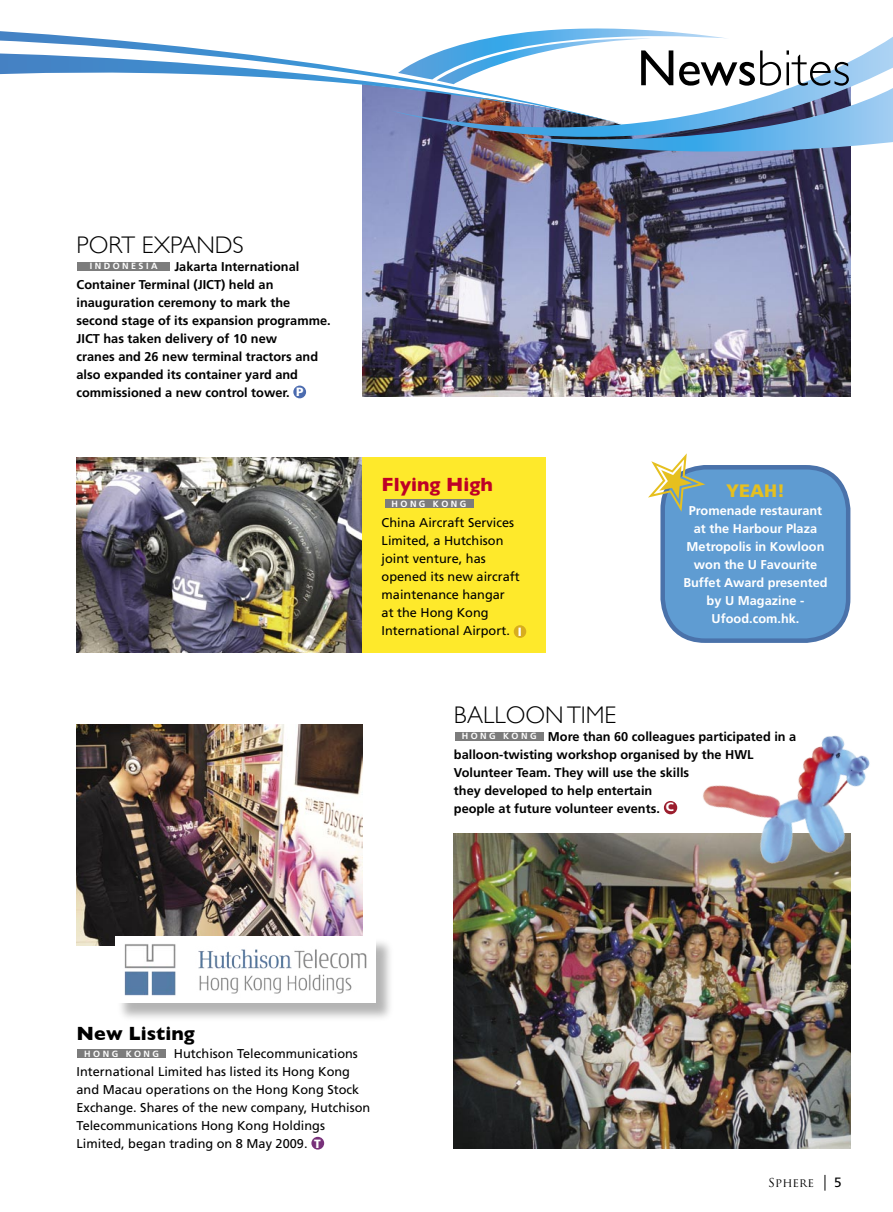
<style>
.page{position:relative;width:893px;height:1212px;background:#fff}
.page>*{position:absolute;margin:0;border:0;box-sizing:border-box;transform-origin:0 0}
.t1{font:300 51px "Gill Sans";color:#000}
.bodytext_2{font:300 24px "Gill Sans";color:#000}
.bodytext_2-2{font:700 19.5px "Gill Sans";color:#be0027}
.bodytext_2-3{font:700 19.5px "Gill Sans";color:#000}
.applause_head{font:900 18px "Frutiger LT Std";color:#e6c01f}
.bodytext_2-4{font:700 12.75px/18px "Frutiger LT Std";color:#000}
.bodytext_2-5{font:12.75px/18px "Frutiger LT Std";color:#000}
.applause_head-2{font:700 12.75px/18px "Frutiger LT Std";color:#fff;text-align:center}
.t2{font:12px "Trajan Pro";letter-spacing:.015em;color:#000}
.t3{font:900 12px "Frutiger LT Std";color:#fff}
.t4{font:700 9px "Frutiger LT Std";letter-spacing:.275em;color:#fff}
.s1{font-weight:400}
.s2{font-family:"Frutiger LT Std";font-size:13.5px}
</style>
<div class="page">
<svg style="left:825px;top:1175px;width:1px;height:15px"></svg>
<img style="left:362px;top:152px;width:488px;height:244px">
<div style="left:77px;top:262px;width:93px;height:9px;background:#7c7c7c"></div>
<div style="left:293px;top:386px;width:13px;height:12px;background:#4b6baf;border-radius:50%"></div>
<img style="left:77px;top:457px;width:285px;height:196px">
<div style="left:362px;top:457px;width:184px;height:196px;background:#fee92b"></div>
<div style="left:514px;top:625px;width:12px;height:13px;background:#d7ad1e;border-radius:50%"></div>
<div style="left:385px;top:499px;width:88px;height:9px;background:#7c7c7c"></div>
<div style="left:77px;top:1049px;width:89px;height:9px;background:#7c7c7c"></div>
<div style="left:311px;top:1137px;width:13px;height:12px;background:#78317a;border-radius:50%"></div>
<img style="left:77px;top:724px;width:285px;height:222px">
<div style="left:116px;top:936px;width:279px;height:87px;background:#000;opacity:.3"></div>
<div style="left:116px;top:937px;width:260px;height:66px;background:#fff"></div>
<div style="left:455px;top:732px;width:89px;height:9px;background:#7c7c7c"></div>
<div style="left:664px;top:801px;width:13px;height:13px;background:#9b1d2d;border-radius:50%"></div>
<img style="left:453px;top:833px;width:397px;height:315px">
<img style="left:124px;top:944px;width:243px;height:52px">
<img style="left:691px;top:735px;width:179px;height:135px">
<svg style="left:0;top:31px;width:218px;height:20px"></svg>
<svg style="left:0;top:51px;width:621px;height:157px"></svg>
<svg style="left:220px;top:28px;width:673px;height:124px"></svg>
<svg style="left:660px;top:465px;width:191px;height:176px;background:#659dd1"></svg>
<p class="t1" style="left:637px;top:38px;width:215px"><span class="s1">News</span>bites</p>
<p class="bodytext_2" style="left:77px;top:231px;width:169px">PORT EXPANDS</p>
<p class="t4" style="left:90px;top:261px;width:69px">INDONESIA</p>
<p class="bodytext_2-4" style="left:77px;top:257px;width:256px;text-indent:98px">Jakarta International Container Terminal (JICT) held an inauguration ceremony to mark the second stage of its expansion programme.<br>JICT has taken delivery of 10 new<br>cranes and 26 new terminal tractors and also expanded its container yard and commissioned a new control tower.</p>
<p class="t3" style="left:296px;top:384px;width:9px">P</p>
<p class="bodytext_2-2" style="left:382px;top:473px;width:113px">Flying High</p>
<p class="bodytext_2-5" style="left:382px;top:514px;width:140px">China Aircraft Services<br>Limited, a Hutchison joint venture, has opened its new aircraft maintenance hangar</p>
<p class="bodytext_2-5" style="left:382px;top:604px;width:130px">at the Hong Kong<br>International Airport.</p>
<p class="t4" style="left:392px;top:498px;width:76px">HONG KONG</p>
<p class="t3" style="left:518px;top:624px;width:6px">I</p>
<p class="applause_head" style="left:726px;top:480px;width:60px">YEAH!</p>
<p class="applause_head-2" style="left:683px;top:502px;width:146px">Promenade restaurant at the Harbour Plaza<br>Metropolis in Kowloon won the U Favourite<br>Buffet Award presented by U Magazine -</p>
<p class="applause_head-2" style="left:712px;top:610px;width:89px">Ufood.com.hk.</p>
<p class="bodytext_2" style="left:454px;top:701px;width:164px">BALLOON TIME</p>
<p class="t4" style="left:462px;top:731px;width:76px">HONG KONG</p>
<p class="bodytext_2-4" style="left:548px;top:727px;width:250px">More than 60 colleagues participated in a</p>
<p class="bodytext_2-4" style="left:454px;top:745px;width:301px">balloon-twisting workshop organised by the HWL Volunteer Team. They will use the skills<br>they developed to help entertain<br>people at future volunteer events.</p>
<p class="t3" style="left:666px;top:800px;width:10px">C</p>
<p class="bodytext_2-3" style="left:77px;top:1022px;width:120px">New Listing</p>
<p class="t4" style="left:84px;top:1048px;width:76px">HONG KONG</p>
<p class="bodytext_2-5" style="left:77px;top:1045px;width:295px;text-indent:97px">Hutchison Telecommunications International Limited has listed its Hong Kong and Macau operations on the Hong Kong Stock Exchange. Shares of the new company, Hutchison Telecommunications Hong Kong Holdings Limited, began trading on 8 May 2009.</p>
<p class="t3" style="left:314px;top:1136px;width:8px">T</p>
<p class="t2" style="left:768px;top:1175px;width:75px">SPHERE <span class="s2">5</span></p>
</div>
